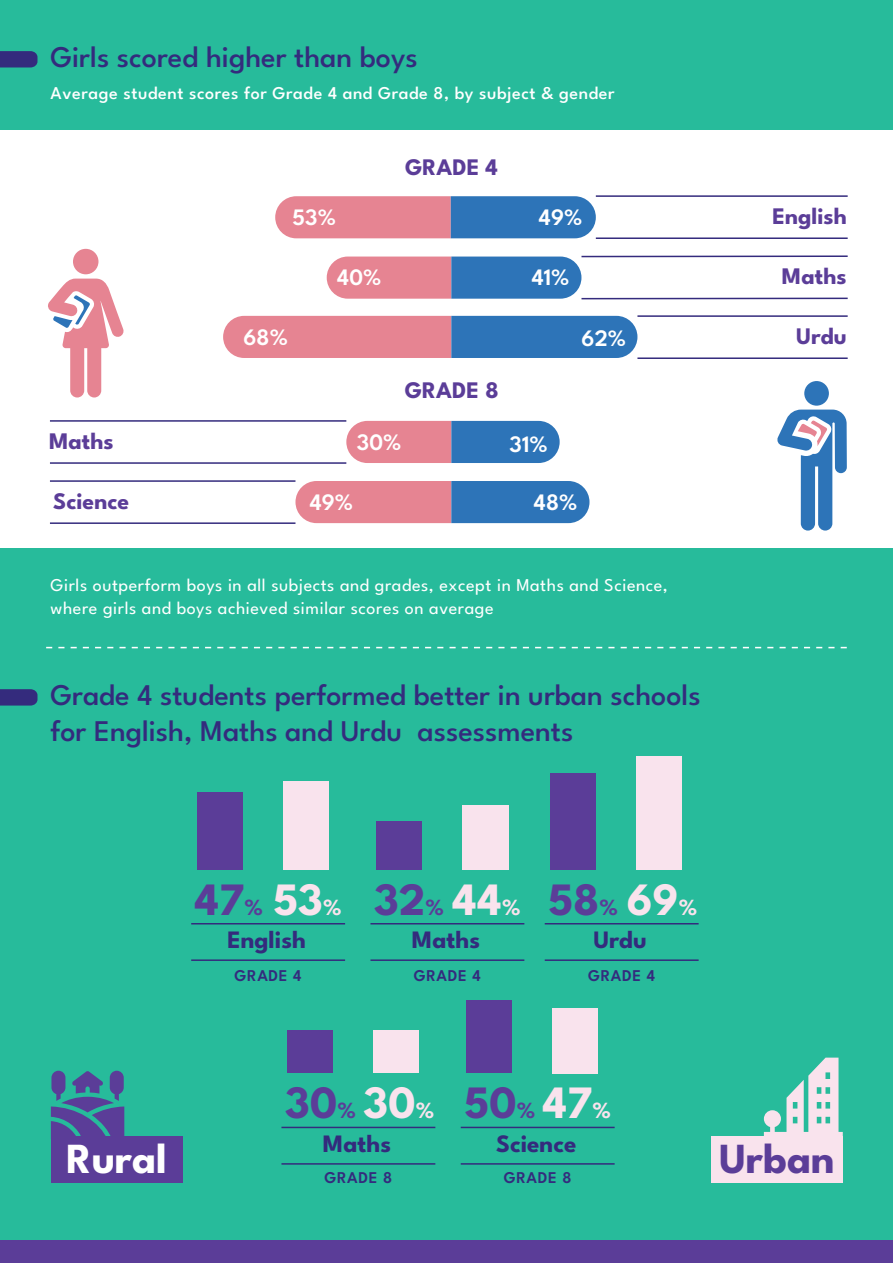
<style>
.page{position:relative;width:893px;height:1263px;background:#27bb9b}
.page>*{position:absolute;margin:0;border:0;box-sizing:border-box;transform-origin:0 0}
.t1{font:700 46.2px "League Spartan";color:#5b3d98}
.t2{font:700 42.75px "League Spartan";color:#fff}
.t3{font:700 42.75px "League Spartan";color:#5b3d98}
.t4{font:500 30px/36px "League Spartan";color:#342b7d}
.t5{font:700 24.9px "League Spartan";color:#342b7d}
.t6{font:700 23.7px "League Spartan";color:#5b3d98}
.t7{font:600 23.55px "League Spartan";color:#fff}
.t8{font:18px/22.5px "League Spartan";letter-spacing:.03em;color:#fff}
.t9{font:500 18px "League Spartan";letter-spacing:.03em;color:#fff}
.t10{font:600 16.5px "League Spartan";letter-spacing:.04em;color:#342b7d}
.s1{font-size:23.1px}
.s2{color:#f9e3ed}
.s3{font-size:23.1px;color:#f9e3ed}
</style>
<div class="page">
<div style="left:0;top:130px;width:893px;height:418px;background:#fff"></div>
<svg style="left:46px;top:647px;width:801px;height:1px"></svg>
<svg style="left:0;top:51px;width:38px;height:16px"></svg>
<svg style="left:0;top:689px;width:38px;height:16px"></svg>
<div style="left:0;top:1240px;width:893px;height:23px;background:#5b3d98"></div>
<svg style="left:48px;top:249px;width:76px;height:148px"></svg>
<div style="left:804px;top:381px;width:25px;height:25px;background:#2d74b8;border-radius:50%"></div>
<svg style="left:777px;top:410px;width:70px;height:121px"></svg>
<hr style="left:596px;top:195px;width:252px;height:2px;background:#342b7d">
<hr style="left:596px;top:237px;width:252px;height:2px;background:#342b7d">
<hr style="left:581px;top:255px;width:267px;height:2px;background:#342b7d">
<hr style="left:581px;top:298px;width:267px;height:1px;background:#342b7d">
<hr style="left:50px;top:462px;width:296px;height:2px;background:#342b7d">
<hr style="left:50px;top:420px;width:296px;height:2px;background:#342b7d">
<hr style="left:50px;top:522px;width:245px;height:2px;background:#342b7d">
<hr style="left:50px;top:480px;width:245px;height:2px;background:#342b7d">
<hr style="left:637px;top:315px;width:211px;height:2px;background:#342b7d">
<hr style="left:637px;top:357px;width:211px;height:2px;background:#342b7d">
<svg style="left:275px;top:196px;width:321px;height:42px"></svg>
<svg style="left:327px;top:257px;width:254px;height:42px"></svg>
<svg style="left:223px;top:316px;width:414px;height:42px"></svg>
<svg style="left:346px;top:421px;width:214px;height:42px"></svg>
<svg style="left:295px;top:481px;width:294px;height:42px"></svg>
<div style="left:373px;top:1030px;width:46px;height:43px;background:#f9e3ed"></div>
<div style="left:467px;top:1001px;width:45px;height:72px;background:#5b3d98"></div>
<div style="left:552px;top:1008px;width:46px;height:65px;background:#f9e3ed"></div>
<div style="left:636px;top:756px;width:46px;height:113px;background:#f9e3ed"></div>
<div style="left:551px;top:773px;width:45px;height:96px;background:#5b3d98"></div>
<div style="left:462px;top:805px;width:46px;height:64px;background:#f9e3ed"></div>
<div style="left:376px;top:821px;width:46px;height:48px;background:#5b3d98"></div>
<div style="left:287px;top:1030px;width:46px;height:43px;background:#5b3d98"></div>
<hr style="left:191px;top:959px;width:154px;height:2px;background:#342b7d">
<hr style="left:191px;top:923px;width:154px;height:1px;background:#342b7d">
<div style="left:283px;top:781px;width:45px;height:88px;background:#f9e3ed"></div>
<div style="left:197px;top:792px;width:46px;height:77px;background:#5b3d98"></div>
<hr style="left:281px;top:1163px;width:154px;height:2px;background:#342b7d">
<hr style="left:281px;top:1127px;width:154px;height:1px;background:#342b7d">
<hr style="left:461px;top:1163px;width:154px;height:2px;background:#342b7d">
<hr style="left:461px;top:1127px;width:154px;height:1px;background:#342b7d">
<hr style="left:370px;top:959px;width:154px;height:2px;background:#342b7d">
<hr style="left:370px;top:923px;width:154px;height:1px;background:#342b7d">
<hr style="left:545px;top:959px;width:154px;height:2px;background:#342b7d">
<hr style="left:545px;top:923px;width:154px;height:1px;background:#342b7d">
<div style="left:51px;top:1136px;width:132px;height:47px;background:#5b3d98"></div>
<div style="left:711px;top:1136px;width:132px;height:47px;background:#f9e3ed"></div>
<svg style="left:51px;top:1071px;width:73px;height:65px"></svg>
<svg style="left:764px;top:1057px;width:79px;height:79px"></svg>
<h3 class="t4" style="left:50px;top:37px;width:369px">Girls scored higher than boys</h3>
<p class="t9" style="left:51px;top:79px;width:565px">Average student scores for Grade 4 and Grade 8, by subject &amp; gender</p>
<h3 class="t6" style="left:49px;top:423px;width:66px">Maths</h3>
<h3 class="t6" style="left:53px;top:482px;width:78px">Science</h3>
<h3 class="t7" style="left:293px;top:199px;width:45px">53%</h3>
<h3 class="t6" style="left:405px;top:148px;width:95px">GRADE 4</h3>
<h3 class="t7" style="left:539px;top:199px;width:45px">49%</h3>
<h3 class="t7" style="left:243px;top:319px;width:46px">68%</h3>
<h3 class="t7" style="left:337px;top:259px;width:46px">40%</h3>
<h3 class="t7" style="left:532px;top:259px;width:39px">41%</h3>
<h3 class="t6" style="left:405px;top:372px;width:95px">GRADE 8</h3>
<h3 class="t7" style="left:357px;top:424px;width:46px">30%</h3>
<h3 class="t7" style="left:510px;top:425px;width:40px">31%</h3>
<h3 class="t7" style="left:582px;top:319px;width:46px">62%</h3>
<h3 class="t7" style="left:310px;top:484px;width:45px">49%</h3>
<h3 class="t7" style="left:534px;top:484px;width:45px">48%</h3>
<p class="t8" style="left:51px;top:572px;width:619px">Girls outperform boys in all subjects and grades, except in Maths and Science, where girls and boys achieved similar scores on average</p>
<h3 class="t4" style="left:50px;top:674px;width:652px">Grade 4 students performed better in urban schools for English, Maths and Urdu assessments</h3>
<h1 class="t1" style="left:195px;top:863px;width:148px">47<span class="s1">%</span> <span class="s2">53</span><span class="s3">%</span></h1>
<h3 class="t5" style="left:227px;top:920px;width:80px">English</h3>
<h1 class="t1" style="left:374px;top:863px;width:148px">32<span class="s1">%</span> <span class="s2">44</span><span class="s3">%</span></h1>
<h3 class="t5" style="left:412px;top:920px;width:70px">Maths</h3>
<p class="t10" style="left:235px;top:962px;width:69px">GRADE 4</p>
<p class="t10" style="left:414px;top:962px;width:69px">GRADE 4</p>
<h1 class="t1" style="left:548px;top:863px;width:150px">58<span class="s1">%</span> <span class="s2">69</span><span class="s3">%</span></h1>
<h3 class="t5" style="left:593px;top:920px;width:55px">Urdu</h3>
<p class="t10" style="left:588px;top:962px;width:69px">GRADE 4</p>
<h3 class="t6" style="left:772px;top:198px;width:76px">English</h3>
<h3 class="t6" style="left:782px;top:257px;width:66px">Maths</h3>
<h3 class="t6" style="left:796px;top:317px;width:52px">Urdu</h3>
<h1 class="t1" style="left:285px;top:1066px;width:151px">30<span class="s1">%</span> <span class="s2">30</span><span class="s3">%</span></h1>
<h3 class="t5" style="left:323px;top:1124px;width:70px">Maths</h3>
<h1 class="t1" style="left:464px;top:1066px;width:148px">50<span class="s1">%</span> <span class="s2">47</span><span class="s3">%</span></h1>
<h3 class="t5" style="left:496px;top:1124px;width:82px">Science</h3>
<h2 class="t2" style="left:66px;top:1125px;width:102px">Rural</h2>
<h2 class="t3" style="left:719px;top:1125px;width:117px">Urban</h2>
<p class="t10" style="left:324px;top:1165px;width:69px">GRADE 8</p>
<p class="t10" style="left:504px;top:1165px;width:69px">GRADE 8</p>
</div>
